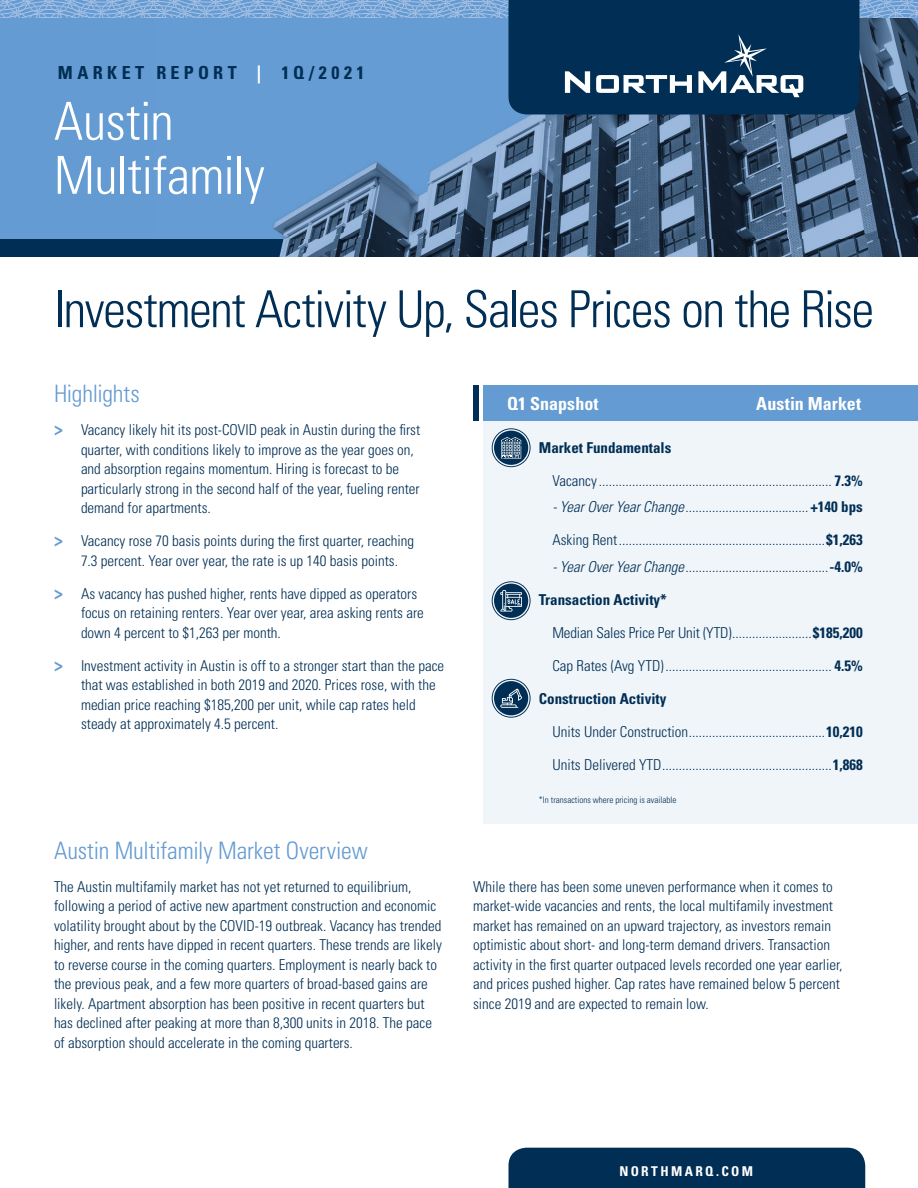
<style>
.page{position:relative;width:918px;height:1188px;background:#fff}
.page>*{position:absolute;margin:0;border:0;box-sizing:border-box;transform-origin:0 0}
.t1{font:300 condensed 52.5px/54px "Univers LT Std";letter-spacing:-.01em;color:#fff}
.t2{font:300 condensed 51px "Univers LT Std";letter-spacing:-.025em;color:#002e54}
.t3{font:300 condensed 24px "Univers LT Std";letter-spacing:-.005em;color:#649bd2}
.t4{font:700 condensed 18px "Univers LT Std";letter-spacing:.005em;color:#fff}
.t5{font:700 condensed 18px "Univers LT Std";letter-spacing:.245em;color:#002e54}
.t6{font:300 condensed 15px/19.5px "Univers LT Std";color:#002e54}
.t7{font:700 condensed 15px "Univers LT Std";color:#002e54}
.t8{font:700 condensed 13.5px "Univers LT Std";letter-spacing:.17em;color:#fff}
.t9{font:300 condensed 9px "Univers LT Std";color:#002e54}
.s1{color:#fff}
.s2{font-weight:700;font-size:18px;color:#649bd2}
.s3{font-weight:700}
.s4{font-style:italic}
</style>
<div class="page">
<img style="left:0;top:114px;width:918px;height:142px">
<div style="left:508px;top:1148px;width:357px;height:40px;background:#002e54"></div>
<svg style="left:0;top:0;width:918px;height:114px;background:#4574a2"></svg>
<div style="left:483px;top:401px;width:435px;height:423px;background:#f0f5fa"></div>
<div style="left:473px;top:385px;width:6px;height:36px;background:#002e54"></div>
<div style="left:483px;top:385px;width:435px;height:36px;background:#649bd2"></div>
<svg style="left:492px;top:428px;width:39px;height:39px"></svg>
<svg style="left:492px;top:581px;width:39px;height:39px"></svg>
<svg style="left:492px;top:679px;width:39px;height:39px"></svg>
<p class="t5" style="left:58px;top:62px;width:308px">MARKET REPORT <span class="s1">|</span> 1Q/2021</p>
<h1 class="t1" style="left:54px;top:94px;width:212px">Austin<br>Multifamily</h1>
<h2 class="t2" style="left:54px;top:279px;width:822px">Investment Activity Up, Sales Prices on the Rise</h2>
<h3 class="t3" style="left:54px;top:379px;width:87px">Highlights</h3>
<p class="t6" style="left:81px;top:420px;width:341px;text-indent:-27px"><span class="s2">&gt;</span> Vacancy likely hit its post-COVID peak in Austin during the first quarter, with conditions likely to improve as the year goes on, and absorption regains momentum. Hiring is forecast to be particularly strong in the second half of the year, fueling renter demand for apartments.</p>
<p class="t6" style="left:81px;top:531px;width:335px;text-indent:-27px"><span class="s2">&gt;</span> Vacancy rose 70 basis points during the first quarter, reaching<br>7.3 percent. Year over year, the rate is up 140 basis points.</p>
<p class="t6" style="left:81px;top:584px;width:344px;text-indent:-27px"><span class="s2">&gt;</span> As vacancy has pushed higher, rents have dipped as operators focus on retaining renters. Year over year, area asking rents are down 4 percent to $1,263 per month.</p>
<p class="t6" style="left:81px;top:656px;width:365px;text-indent:-27px"><span class="s2">&gt;</span> Investment activity in Austin is off to a stronger start than the pace that was established in both 2019 and 2020. Prices rose, with the median price reaching $185,200 per unit, while cap rates held steady at approximately 4.5 percent.</p>
<h3 class="t3" style="left:54px;top:836px;width:315px">Austin Multifamily Market Overview</h3>
<p class="t6" style="left:54px;top:877px;width:389px">The Austin multifamily market has not yet returned to equilibrium, following a period of active new apartment construction and economic volatility brought about by the COVID-19 outbreak. Vacancy has trended higher, and rents have dipped in recent quarters. These trends are likely to reverse course in the coming quarters. Employment is nearly back to the previous peak, and a few more quarters of broad-based gains are likely. Apartment absorption has been positive in recent quarters but has declined after peaking at more than 8,300 units in 2018. The pace of absorption should accelerate in the coming quarters.</p>
<p class="t4" style="left:507px;top:393px;width:93px">Q1 Snapshot</p>
<p class="t4" style="left:756px;top:393px;width:106px">Austin Market</p>
<p class="t7" style="left:539px;top:438px;width:134px">Market Fundamentals</p>
<p class="t6" style="left:552px;top:471px;width:312px">Vacancy ...................................................................... <span class="s3">7.3%</span></p>
<p class="t6" style="left:552px;top:497px;width:312px"><span class="s4">- Year Over Year Change</span> .....................................<span class="s3">+140 bps</span></p>
<p class="t6" style="left:552px;top:530px;width:312px">Asking Rent ..............................................................<span class="s3">$1,263</span></p>
<p class="t6" style="left:552px;top:557px;width:312px"><span class="s4">- Year Over Year Change</span> ...........................................<span class="s3">-4.0%</span></p>
<p class="t7" style="left:539px;top:590px;width:130px">Transaction Activity*</p>
<p class="t6" style="left:552px;top:623px;width:312px">Median Sales Price Per Unit (YTD) ........................<span class="s3">$185,200</span></p>
<p class="t6" style="left:552px;top:656px;width:312px">Cap Rates (Avg YTD) .................................................. <span class="s3">4.5%</span></p>
<p class="t7" style="left:539px;top:689px;width:129px">Construction Activity</p>
<p class="t6" style="left:552px;top:722px;width:312px">Units Under Construction .........................................<span class="s3">10,210</span></p>
<p class="t6" style="left:552px;top:755px;width:312px">Units Delivered YTD ...................................................<span class="s3">1,868</span></p>
<p class="t9" style="left:539px;top:794px;width:139px">*In transactions where pricing is available</p>
<p class="t6" style="left:473px;top:877px;width:371px">While there has been some uneven performance when it comes to market-wide vacancies and rents, the local multifamily investment market has remained on an upward trajectory, as investors remain optimistic about short- and long-term demand drivers. Transaction activity in the first quarter outpaced levels recorded one year earlier, and prices pushed higher. Cap rates have remained below 5 percent since 2019 and are expected to remain low.</p>
<p class="t8" style="left:619px;top:1162px;width:135px">NORTHMARQ.COM</p>
</div>
